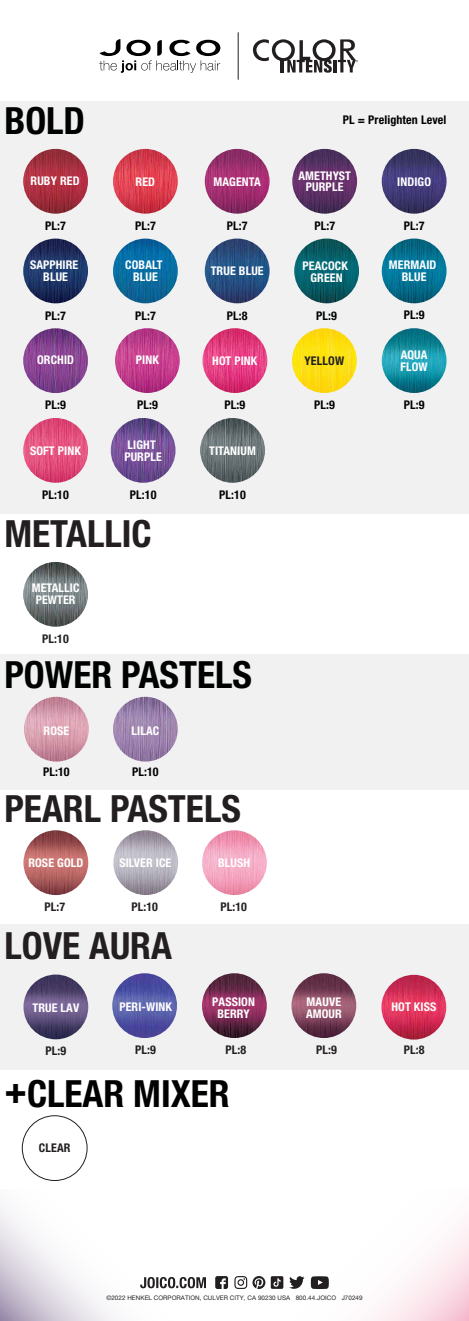
<style>
.page{position:relative;width:469px;height:1321px;background:#fff}
.page>*{position:absolute;margin:0;border:0;box-sizing:border-box;transform-origin:0 0}
.t1{font:700 condensed 37.5px "Helvetica Neue LT Std";color:#231f20}
.t2{font:700 condensed 37.5px "Helvetica Neue LT Std";color:#000101}
.t3{font:700 condensed 12px/11.9px "Helvetica Neue LT Std";letter-spacing:.01em;color:#fff;text-align:center}
.t4{font:700 condensed 12px "Helvetica Neue LT Std";letter-spacing:.01em;color:#000101}
.t5{font:700 condensed 12px "Helvetica Neue LT Std";letter-spacing:.01em;color:#231f20}
.t6{font:6.25px "Helvetica Neue LT Std";letter-spacing:.01em;color:#231f20}
</style>
<div class="page">
<svg style="left:265px;top:1222px;width:204px;height:99px"></svg>
<svg style="left:0;top:1204px;width:229px;height:117px"></svg>
<svg style="left:140px;top:1277px;width:66px;height:11px"></svg>
<svg style="left:311px;top:1276px;width:18px;height:13px"></svg>
<svg style="left:271px;top:1276px;width:12px;height:12px"></svg>
<svg style="left:215px;top:1276px;width:13px;height:13px"></svg>
<svg style="left:289px;top:1276px;width:15px;height:12px"></svg>
<svg style="left:234px;top:1276px;width:31px;height:13px"></svg>
<div style="left:0;top:101px;width:469px;height:413px;background:#f1f1f2"></div>
<img style="left:23px;top:149px;width:65px;height:65px;border-radius:32px">
<img style="left:23px;top:239px;width:65px;height:64px;border-radius:32px">
<img style="left:113px;top:149px;width:65px;height:65px;border-radius:32px">
<img style="left:113px;top:239px;width:65px;height:64px;border-radius:32px">
<img style="left:382px;top:149px;width:64px;height:65px;border-radius:32px">
<img style="left:292px;top:149px;width:65px;height:65px;border-radius:32px">
<img style="left:205px;top:149px;width:64px;height:65px;border-radius:32px">
<img style="left:382px;top:238px;width:64px;height:65px;border-radius:32px">
<img style="left:115px;top:328px;width:65px;height:65px;border-radius:32px">
<img style="left:202px;top:328px;width:65px;height:65px;border-radius:32px">
<img style="left:292px;top:328px;width:65px;height:65px;border-radius:32px">
<img style="left:23px;top:328px;width:65px;height:65px;border-radius:32px">
<img style="left:294px;top:238px;width:65px;height:65px;border-radius:32px">
<img style="left:205px;top:238px;width:64px;height:65px;border-radius:32px">
<img style="left:23px;top:562px;width:65px;height:64px;border-radius:32px">
<div style="left:0;top:654px;width:468px;height:135px;background:#f1f1f2"></div>
<div style="left:0;top:924px;width:468px;height:146px;background:#f1f1f2"></div>
<img style="left:113px;top:697px;width:65px;height:64px;border-radius:32px">
<img style="left:24px;top:697px;width:65px;height:64px;border-radius:32px">
<img style="left:23px;top:830px;width:65px;height:65px;border-radius:32px">
<img style="left:113px;top:830px;width:65px;height:65px;border-radius:32px">
<img style="left:202px;top:830px;width:65px;height:65px;border-radius:32px">
<div style="left:22px;top:1115px;width:65px;height:65px;background:#fff;border:1px solid #231f20;border-radius:50%"></div>
<img style="left:381px;top:974px;width:65px;height:65px;border-radius:32px">
<img style="left:291px;top:973px;width:65px;height:65px;border-radius:32px">
<img style="left:112px;top:973px;width:65px;height:65px;border-radius:32px">
<img style="left:23px;top:974px;width:65px;height:65px;border-radius:32px">
<img style="left:202px;top:973px;width:65px;height:65px;border-radius:32px">
<img style="left:382px;top:328px;width:64px;height:65px;border-radius:32px">
<img style="left:23px;top:418px;width:65px;height:65px;border-radius:32px">
<img style="left:111px;top:418px;width:64px;height:65px;border-radius:32px">
<img style="left:200px;top:418px;width:65px;height:65px;border-radius:32px">
<svg style="left:99px;top:39px;width:121px;height:34px"></svg>
<hr style="left:238px;top:32px;width:1px;height:48px;background:#231f20">
<svg style="left:253px;top:39px;width:105px;height:34px"></svg>
<h1 class="t2" style="left:5px;top:98px;width:82px">BOLD</h1>
<p class="t3" style="left:30px;top:175px;width:51px">RUBY RED</p>
<p class="t4" style="left:45px;top:219px;width:22px">PL:7</p>
<p class="t3" style="left:136px;top:175px;width:21px">RED</p>
<p class="t3" style="left:213px;top:175px;width:49px">MAGENTA</p>
<p class="t4" style="left:343px;top:113px;width:105px">PL = Prelighten Level</p>
<p class="t3" style="left:298px;top:169px;width:54px">AMETHYST<br>PURPLE</p>
<p class="t3" style="left:397px;top:175px;width:35px">INDIGO</p>
<p class="t4" style="left:135px;top:219px;width:22px">PL:7</p>
<p class="t4" style="left:227px;top:219px;width:22px">PL:7</p>
<p class="t4" style="left:314px;top:219px;width:22px">PL:7</p>
<p class="t4" style="left:404px;top:219px;width:22px">PL:7</p>
<p class="t3" style="left:125px;top:259px;width:39px">COBALT<br>BLUE</p>
<p class="t3" style="left:30px;top:259px;width:50px">SAPPHIRE<br>BLUE</p>
<p class="t3" style="left:389px;top:259px;width:49px">MERMAID<br>BLUE</p>
<p class="t3" style="left:302px;top:260px;width:47px">PEACOCK<br>GREEN</p>
<p class="t3" style="left:211px;top:265px;width:54px">TRUE BLUE</p>
<p class="t4" style="left:227px;top:308px;width:22px">PL:8</p>
<p class="t4" style="left:316px;top:308px;width:22px">PL:9</p>
<p class="t4" style="left:45px;top:308px;width:22px">PL:7</p>
<p class="t4" style="left:404px;top:308px;width:22px">PL:9</p>
<p class="t4" style="left:135px;top:308px;width:22px">PL:7</p>
<p class="t3" style="left:37px;top:354px;width:39px">ORCHID</p>
<p class="t3" style="left:136px;top:353px;width:24px">PINK</p>
<p class="t3" style="left:212px;top:355px;width:47px">HOT PINK</p>
<p class="t5" style="left:304px;top:353px;width:41px">YELLOW</p>
<p class="t4" style="left:45px;top:397px;width:22px">PL:9</p>
<p class="t4" style="left:137px;top:397px;width:22px">PL:9</p>
<p class="t4" style="left:224px;top:397px;width:22px">PL:9</p>
<p class="t4" style="left:314px;top:397px;width:22px">PL:9</p>
<p class="t3" style="left:30px;top:444px;width:52px">SOFT PINK</p>
<p class="t3" style="left:124px;top:438px;width:39px;text-align:left">LIGHT<br>PURPLE</p>
<p class="t4" style="left:42px;top:487px;width:28px">PL:10</p>
<p class="t4" style="left:130px;top:487px;width:28px">PL:10</p>
<p class="t4" style="left:219px;top:487px;width:28px">PL:10</p>
<p class="t3" style="left:209px;top:444px;width:48px">TITANIUM</p>
<h1 class="t1" style="left:5px;top:511px;width:149px">METALLIC</h1>
<p class="t3" style="left:32px;top:581px;width:49px">METALLIC<br>PEWTER</p>
<p class="t5" style="left:42px;top:631px;width:28px">PL:10</p>
<h1 class="t2" style="left:5px;top:652px;width:249px">POWER PASTELS</h1>
<p class="t3" style="left:44px;top:725px;width:27px">ROSE</p>
<p class="t3" style="left:131px;top:725px;width:29px">LILAC</p>
<p class="t4" style="left:43px;top:764px;width:28px">PL:10</p>
<p class="t4" style="left:132px;top:764px;width:28px">PL:10</p>
<h1 class="t1" style="left:5px;top:786px;width:238px">PEARL PASTELS</h1>
<p class="t3" style="left:28px;top:856px;width:56px">ROSE GOLD</p>
<p class="t3" style="left:119px;top:856px;width:53px">SILVER ICE</p>
<p class="t5" style="left:44px;top:900px;width:22px">PL:7</p>
<p class="t5" style="left:131px;top:900px;width:28px">PL:10</p>
<h1 class="t1" style="left:5px;top:922px;width:169px">LOVE AURA</h1>
<p class="t3" style="left:218px;top:857px;width:34px">BLUSH</p>
<p class="t5" style="left:220px;top:899px;width:28px">PL:10</p>
<p class="t3" style="left:400px;top:348px;width:29px;text-align:left">AQUA<br>FLOW</p>
<p class="t4" style="left:404px;top:398px;width:22px">PL:9</p>
<p class="t3" style="left:32px;top:1001px;width:48px">TRUE LAV</p>
<p class="t3" style="left:119px;top:1000px;width:54px">PERI-WINK</p>
<p class="t5" style="left:45px;top:1044px;width:22px">PL:9</p>
<p class="t5" style="left:135px;top:1042px;width:22px">PL:9</p>
<p class="t3" style="left:212px;top:995px;width:44px">PASSION<br>BERRY</p>
<p class="t5" style="left:225px;top:1042px;width:22px">PL:8</p>
<p class="t5" style="left:316px;top:1042px;width:22px">PL:9</p>
<p class="t5" style="left:404px;top:1042px;width:22px">PL:8</p>
<p class="t3" style="left:306px;top:995px;width:37px;text-align:left">MAUVE<br>AMOUR</p>
<p class="t3" style="left:391px;top:1000px;width:46px">HOT KISS</p>
<h1 class="t2" style="left:5px;top:1071px;width:227px">+CLEAR MIXER</h1>
<p class="t5" style="left:39px;top:1140px;width:33px">CLEAR</p>
<p class="t6" style="left:106px;top:1294px;width:258px">©2022 HENKEL CORPORATION, CULVER CITY, CA 90230 USA 800.44.JOICO J70249</p>
</div>
